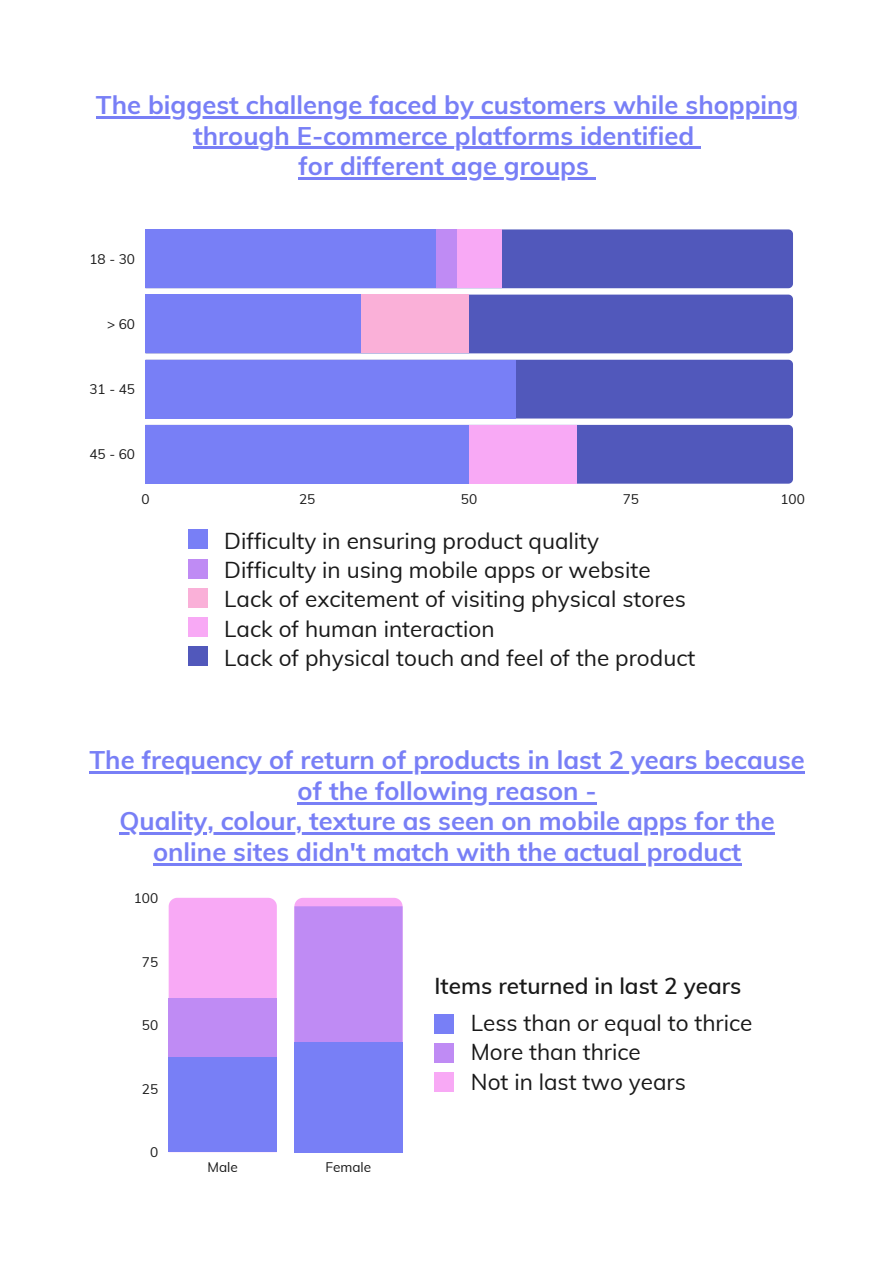
<style>
.page{position:relative;width:894px;height:1264px;background:#fff}
.page>*{position:absolute;margin:0;border:0;box-sizing:border-box;transform-origin:0 0}
.t1{font:700 25.5px/30.5px "Muli";color:#787ff6;text-align:center}
.t2{font:22.5px/29.2px "Muli";color:#191919}
.t3{font:600 22.5px "Muli";color:#191919}
.t4{font:13.65px "Muli";color:#191919}
</style>
<div class="page">
<div style="left:502px;top:229px;width:290px;height:59px;background:#5158bb"></div>
<div style="left:469px;top:294px;width:323px;height:59px;background:#5158bb"></div>
<div style="left:515px;top:360px;width:277px;height:58px;background:#5158bb"></div>
<div style="left:577px;top:425px;width:215px;height:58px;background:#5158bb"></div>
<div style="left:145px;top:294px;width:324px;height:59px;background:#fab0d8"></div>
<div style="left:145px;top:229px;width:357px;height:59px;background:#f8a9f5"></div>
<div style="left:145px;top:425px;width:432px;height:58px;background:#f8a9f5"></div>
<div style="left:145px;top:229px;width:312px;height:59px;background:#bf8bf4"></div>
<div style="left:145px;top:229px;width:291px;height:59px;background:#787ff6"></div>
<div style="left:145px;top:294px;width:216px;height:59px;background:#787ff6"></div>
<div style="left:145px;top:360px;width:370px;height:58px;background:#787ff6"></div>
<div style="left:145px;top:425px;width:324px;height:58px;background:#787ff6"></div>
<div style="left:169px;top:897px;width:108px;height:101px;background:#f8a9f5"></div>
<div style="left:169px;top:998px;width:108px;height:154px;background:#bf8bf4"></div>
<svg style="left:294px;top:897px;width:108px;height:144px;background:#c38ef4"></svg>
<div style="left:169px;top:1057px;width:108px;height:95px;background:#787ff6"></div>
<div style="left:294px;top:1041px;width:108px;height:111px;background:#787ff6"></div>
<hr style="left:96px;top:116px;width:702px;height:3px;background:#787ff6">
<hr style="left:193px;top:147px;width:501px;height:2px;background:#787ff6">
<svg style="left:694px;top:147px;width:7px;height:2px"></svg>
<hr style="left:298px;top:177px;width:290px;height:2px;background:#787ff6">
<svg style="left:588px;top:177px;width:7px;height:2px"></svg>
<hr style="left:89px;top:771px;width:715px;height:3px;background:#787ff6">
<hr style="left:297px;top:802px;width:299px;height:2px;background:#787ff6">
<hr style="left:119px;top:832px;width:655px;height:2px;background:#787ff6">
<hr style="left:153px;top:863px;width:588px;height:2px;background:#787ff6">
<div style="left:434px;top:1014px;width:19px;height:19px;background:#787ff6"></div>
<div style="left:434px;top:1043px;width:19px;height:19px;background:#bf8bf4"></div>
<div style="left:434px;top:1072px;width:19px;height:19px;background:#f8a9f5"></div>
<div style="left:188px;top:530px;width:19px;height:19px;background:#787ff6"></div>
<div style="left:188px;top:559px;width:19px;height:19px;background:#bf8bf4"></div>
<div style="left:188px;top:588px;width:19px;height:19px;background:#fab0d8"></div>
<div style="left:188px;top:617px;width:19px;height:19px;background:#f8a9f5"></div>
<div style="left:188px;top:647px;width:19px;height:19px;background:#5158bb"></div>
<p class="t1" style="left:96px;top:89px;width:704px">The biggest challenge faced by customers while shopping through E-commerce platforms identified<br>for different age groups</p>
<p class="t4" style="left:89px;top:250px;width:47px">18 - 30</p>
<p class="t4" style="left:107px;top:315px;width:30px">&gt; 60</p>
<p class="t4" style="left:89px;top:380px;width:47px">31 - 45</p>
<p class="t4" style="left:89px;top:445px;width:47px">45 - 60</p>
<p class="t4" style="left:141px;top:490px;width:10px">0</p>
<p class="t4" style="left:299px;top:490px;width:18px">25</p>
<p class="t4" style="left:461px;top:490px;width:18px">50</p>
<p class="t4" style="left:622px;top:490px;width:18px">75</p>
<p class="t4" style="left:780px;top:490px;width:26px">100</p>
<p class="t2" style="left:224px;top:525px;width:472px">Difficulty in ensuring product quality Difficulty in using mobile apps or website Lack of excitement of visiting physical stores Lack of human interaction<br>Lack of physical touch and feel of the product</p>
<p class="t1" style="left:89px;top:744px;width:716px">The frequency of return of products in last 2 years because of the following reason -<br>Quality, colour, texture as seen on mobile apps for the online sites didn't match with the actual product</p>
<p class="t4" style="left:134px;top:889px;width:26px">100</p>
<p class="t4" style="left:142px;top:952px;width:18px">75</p>
<p class="t4" style="left:142px;top:1016px;width:18px">50</p>
<p class="t4" style="left:142px;top:1079px;width:18px">25</p>
<p class="t4" style="left:150px;top:1143px;width:10px">0</p>
<p class="t4" style="left:207px;top:1158px;width:32px">Male</p>
<p class="t4" style="left:325px;top:1158px;width:47px">Female</p>
<p class="t3" style="left:434px;top:971px;width:308px">Items returned in last 2 years</p>
<p class="t2" style="left:470px;top:1007px;width:283px">Less than or equal to thrice<br>More than thrice<br>Not in last two years</p>
</div>
